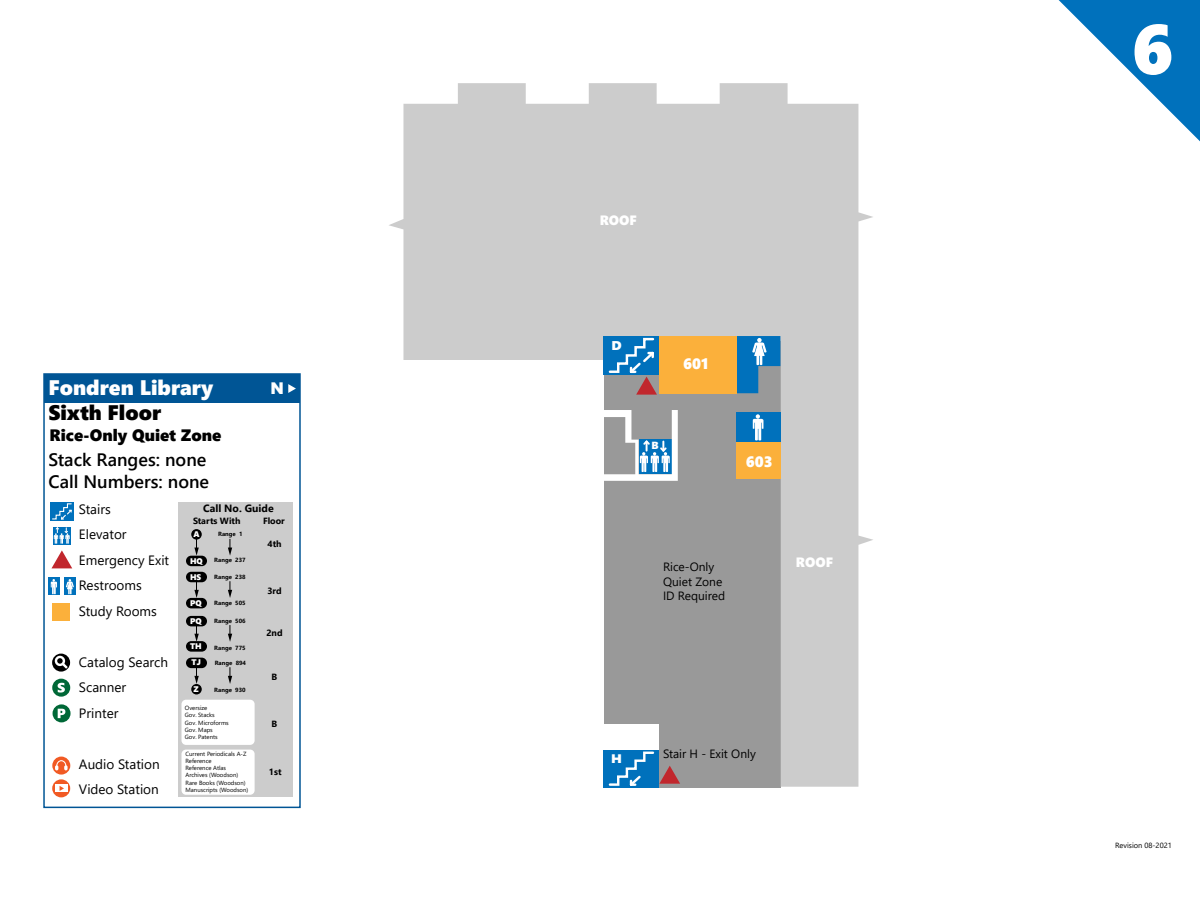
<style>
.page{position:relative;width:1200px;height:900px;background:#fff}
.page>*{position:absolute;margin:0;border:0;box-sizing:border-box;transform-origin:0 0}
.t1{font:70.5px "Segoe UI Black";color:#fff}
.t2{font:21px "Segoe UI Black";color:#fff}
.t3{font:21px "Segoe UI Black";color:#000}
.t4{font:600 18px/21.6px "Segoe UI";color:#000}
.t5{font:16.65px "Segoe UI Black";color:#fff}
.t6{font:16.5px "Segoe UI Black";color:#000}
.t7{font:15px "Segoe UI Black";color:#fff}
.t8{font:13.5px/25.5px "Segoe UI";color:#000}
.t9{font:13.5px "Segoe UI Black";color:#fff}
.t10{font:12.75px "Segoe UI Black";color:#fff;scale:1.07 1}
.t11{font:12.45px "Segoe UI Black";color:#fff;scale:1.09 1}
.t12{font:12px/14.4px "Segoe UI";color:#000}
.t13{font:700 10.5px "Segoe UI";color:#000}
.t14{font:10.35px "Segoe UI Black";color:#fff}
.t15{font:700 9px "Segoe UI";color:#000}
.t16{font:8.1px/16px "Segoe UI Black";color:#fff}
.t17{font:7.5px "Segoe UI";color:#000}
.t18{font:6px/7.2px "Segoe UI";color:#000}
.t19{font:700 6px "Segoe UI";color:#000}
</style>
<div class="page">
<svg style="left:389px;top:83px;width:484px;height:704px;fill:#ccc"></svg>
<div style="left:44px;top:374px;width:256px;height:28px;background:#005595"></div>
<div style="left:43px;top:373px;width:258px;height:435px;border:2px solid #005595"></div>
<svg style="left:288px;top:384px;width:8px;height:9px"></svg>
<div style="left:50px;top:502px;width:24px;height:18px;background:#0071bc"></div>
<div style="left:53px;top:527px;width:18px;height:18px;background:#0071bc"></div>
<svg style="left:51px;top:503px;width:22px;height:41px"></svg>
<div style="left:64px;top:577px;width:11px;height:18px;background:#0071bc"></div>
<svg style="left:66px;top:579px;width:8px;height:15px"></svg>
<div style="left:48px;top:577px;width:11px;height:18px;background:#0071bc"></div>
<svg style="left:51px;top:579px;width:6px;height:15px"></svg>
<svg style="left:51px;top:550px;width:21px;height:18px"></svg>
<div style="left:52px;top:603px;width:18px;height:18px;background:#fbb03b"></div>
<svg style="left:52px;top:654px;width:18px;height:18px"></svg>
<svg style="left:57px;top:658px;width:13px;height:13px"></svg>
<div style="left:56px;top:657px;width:8px;height:8px;background:#000;border-radius:50%"></div>
<div style="left:55px;top:656px;width:10px;height:10px;border:2px solid #fff;border-radius:50%"></div>
<div style="left:52px;top:679px;width:18px;height:18px;background:#006837;border-radius:50%"></div>
<svg style="left:58px;top:683px;width:7px;height:10px"></svg>
<svg style="left:53px;top:704px;width:18px;height:18px"></svg>
<svg style="left:58px;top:709px;width:7px;height:9px"></svg>
<svg style="left:52px;top:757px;width:18px;height:18px"></svg>
<svg style="left:55px;top:760px;width:13px;height:10px"></svg>
<svg style="left:52px;top:779px;width:18px;height:18px"></svg>
<svg style="left:55px;top:785px;width:12px;height:7px"></svg>
<svg style="left:60px;top:786px;width:4px;height:5px"></svg>
<svg style="left:1059px;top:0;width:141px;height:141px"></svg>
<div style="left:178px;top:502px;width:114px;height:295px;background:#ccc"></div>
<svg style="left:228px;top:539px;width:4px;height:17px"></svg>
<svg style="left:228px;top:581px;width:4px;height:17px"></svg>
<svg style="left:228px;top:625px;width:4px;height:17px"></svg>
<svg style="left:228px;top:667px;width:4px;height:17px"></svg>
<div style="left:181px;top:700px;width:74px;height:45px;background:#fff;border-radius:4px"></div>
<div style="left:181px;top:750px;width:74px;height:45px;background:#fff;border-radius:4px"></div>
<div style="left:186px;top:556px;width:21px;height:10px;background:#000;border-radius:5px"></div>
<div style="left:186px;top:572px;width:21px;height:10px;background:#000;border-radius:5px"></div>
<div style="left:186px;top:598px;width:21px;height:10px;background:#000;border-radius:5px"></div>
<div style="left:191px;top:529px;width:11px;height:11px;background:#000;border-radius:50%"></div>
<svg style="left:194px;top:539px;width:5px;height:17px"></svg>
<svg style="left:194px;top:582px;width:5px;height:16px"></svg>
<div style="left:186px;top:616px;width:21px;height:10px;background:#000;border-radius:5px"></div>
<svg style="left:194px;top:626px;width:5px;height:15px"></svg>
<div style="left:191px;top:684px;width:11px;height:10px;background:#000;border-radius:50%"></div>
<svg style="left:194px;top:668px;width:5px;height:16px"></svg>
<div style="left:186px;top:658px;width:21px;height:10px;background:#000;border-radius:5px"></div>
<div style="left:186px;top:641px;width:21px;height:11px;background:#000;border-radius:5px"></div>
<div style="left:604px;top:336px;width:55px;height:39px;background:#0071bc"></div>
<div style="left:736px;top:412px;width:44px;height:31px;background:#0071bc"></div>
<svg style="left:753px;top:414px;width:10px;height:27px"></svg>
<svg style="left:737px;top:336px;width:43px;height:57px;background:#3986b9"></svg>
<div style="left:659px;top:336px;width:78px;height:57px;background:#fbb03b"></div>
<div style="left:736px;top:443px;width:44px;height:36px;background:#fbb03b"></div>
<div style="left:604px;top:725px;width:55px;height:25px;background:#fff"></div>
<div style="left:604px;top:750px;width:55px;height:38px;background:#0071bc"></div>
<svg style="left:604px;top:410px;width:74px;height:71px"></svg>
<svg style="left:608px;top:750px;width:72px;height:38px"></svg>
<svg style="left:607px;top:337px;width:50px;height:58px"></svg>
<h2 class="t2" style="left:48px;top:372px;width:166px">Fondren Library</h2>
<h3 class="t6" style="left:49px;top:424px;width:173px">Rice-Only Quiet Zone</h3>
<h3 class="t4" style="left:48px;top:448px;width:162px">Stack Ranges: none<br>Call Numbers: none</h3>
<h2 class="t3" style="left:48px;top:398px;width:114px">Sixth Floor</h2>
<h3 class="t5" style="left:271px;top:376px;width:15px">N</h3>
<h3 class="t8" style="left:79px;top:495px;width:92px">Stairs<br>Elevator<br>Emergency Exit<br>Restrooms<br>Study Rooms</h3>
<h3 class="t8" style="left:79px;top:648px;width:91px">Catalog Search<br>Scanner<br>Printer</h3>
<h3 class="t8" style="left:79px;top:750px;width:82px">Audio Station<br>Video Station</h3>
<h3 class="t13" style="left:203px;top:499px;width:72px">Call No. Guide</h3>
<h3 class="t15" style="left:193px;top:513px;width:49px">Starts With</h3>
<h3 class="t15" style="left:263px;top:513px;width:23px">Floor</h3>
<h3 class="t15" style="left:268px;top:536px;width:16px">4th</h3>
<h3 class="t16" style="left:193px;top:526px;width:8px">A</h3>
<p class="t19" style="left:218px;top:528px;width:26px">Range 1</p>
<p class="t19" style="left:214px;top:554px;width:33px">Range 237</p>
<p class="t19" style="left:214px;top:571px;width:33px">Range 238</p>
<p class="t19" style="left:214px;top:597px;width:33px">Range 505</p>
<p class="t19" style="left:214px;top:615px;width:33px">Range 506</p>
<p class="t19" style="left:214px;top:642px;width:33px">Range 775</p>
<p class="t19" style="left:215px;top:657px;width:33px">Range 894</p>
<p class="t19" style="left:214px;top:684px;width:33px">Range 930</p>
<h3 class="t16" style="left:190px;top:552px;width:14px">HQ<br>HS</h3>
<h3 class="t16" style="left:190px;top:594px;width:13px">PQ</h3>
<h3 class="t15" style="left:267px;top:582px;width:16px">3rd</h3>
<h3 class="t15" style="left:266px;top:624px;width:18px">2nd</h3>
<h3 class="t16" style="left:190px;top:612px;width:13px">PQ</h3>
<h3 class="t16" style="left:190px;top:638px;width:13px">TH</h3>
<h3 class="t16" style="left:192px;top:654px;width:11px">TJ</h3>
<h3 class="t15" style="left:272px;top:668px;width:7px">B</h3>
<h3 class="t16" style="left:193px;top:681px;width:7px">Z</h3>
<p class="t18" style="left:185px;top:704px;width:45px">Oversize<br>Gov. Stacks<br>Gov. Microforms<br>Gov. Maps<br>Gov. Patents</p>
<p class="t18" style="left:186px;top:749px;width:64px">Current Periodicals A-Z<br>Reference<br>Reference Atlas<br>Archives (Woodson)<br>Rare Books (Woodson)<br>Manuscripts (Woodson)</p>
<h3 class="t15" style="left:272px;top:715px;width:7px">B</h3>
<h3 class="t15" style="left:269px;top:763px;width:14px">1st</h3>
<h3 class="t9" style="left:600px;top:210px;width:39px">ROOF</h3>
<h3 class="t10" style="left:611px;top:336px;width:11px">D</h3>
<h3 class="t7" style="left:683px;top:353px;width:27px">601</h3>
<h3 class="t14" style="left:652px;top:438px;width:9px">B</h3>
<h3 class="t7" style="left:746px;top:451px;width:28px">603</h3>
<h3 class="t12" style="left:663px;top:559px;width:64px">Rice-Only<br>Quiet Zone<br>ID Required</h3>
<h3 class="t9" style="left:796px;top:552px;width:39px">ROOF</h3>
<h3 class="t11" style="left:611px;top:750px;width:11px">H</h3>
<h3 class="t12" style="left:663px;top:746px;width:94px">Stair H - Exit Only</h3>
<h1 class="t1" style="left:1131px;top:-2px;width:44px">6</h1>
<p class="t17" style="left:1115px;top:839px;width:58px">Revision 08-2021</p>
</div>
